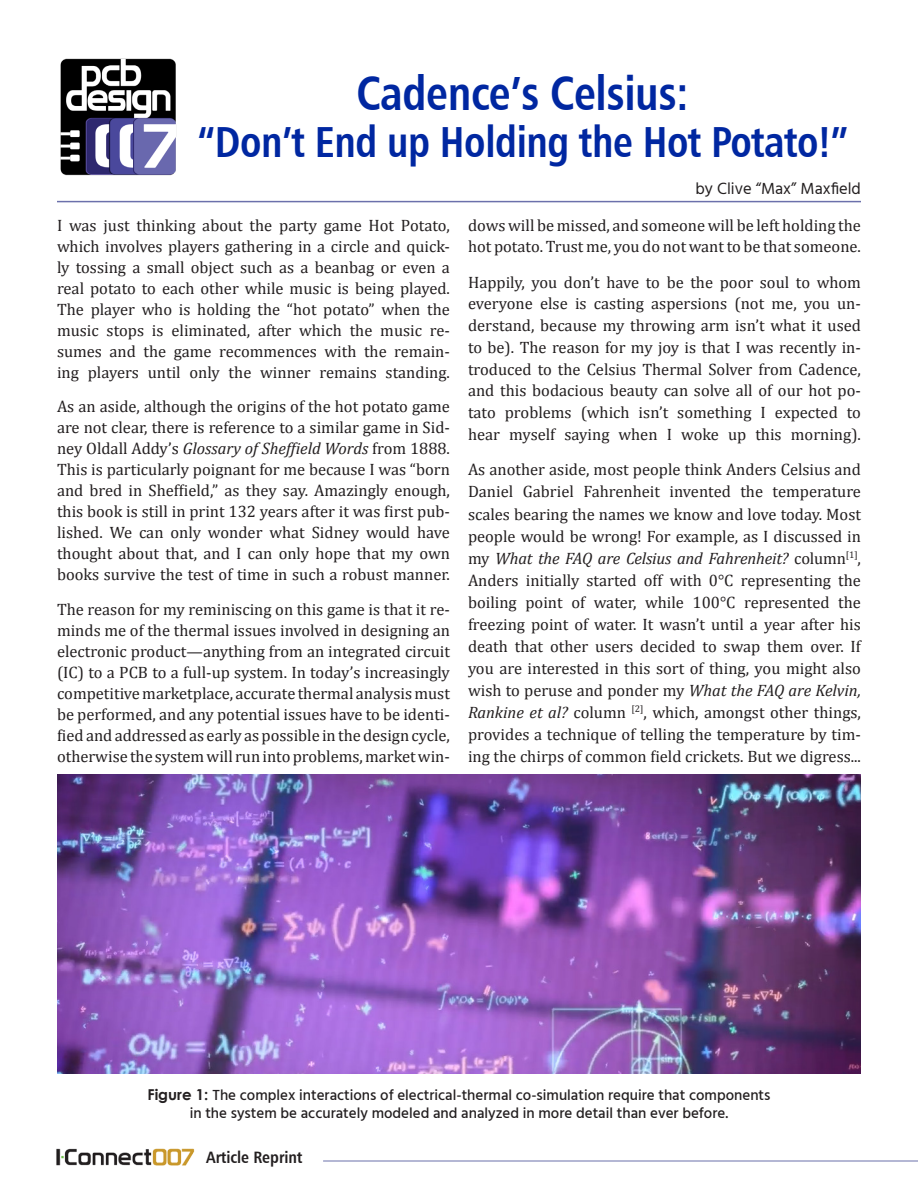
<style>
.page{position:relative;width:918px;height:1188px;background:#fff}
.page>*{position:absolute;margin:0;border:0;box-sizing:border-box;transform-origin:0 0}
.t1{font:48px "Humanist 777 BT Bold Condensed B";letter-spacing:-.01em;color:#0027a1;scale:.95 1}
.t2{font:43.5px "Humanist 777 BT Bold Condensed B";letter-spacing:-.01em;color:#0027a1;scale:.95 1}
.t3{font:16.5px/21px "Cambria";color:#231f20;text-align:justify}
.Body_text{font:16.5px "Hind";color:#231f20}
.t4{font:16.5px "Humanist 777 BT Bold Condensed B";color:#231f20}
.t5{font:500 15px/18px "Hind";color:#231f20;text-align:center}
.s1{font-style:italic}
.s2{font-family:"Century Gothic";font-weight:700}
</style>
<div class="page">
<hr style="left:323px;top:1161px;width:595px;height:1px;background:#6b70ab">
<img style="left:56px;top:1149px;width:139px;height:17px">
<img style="left:60px;top:58px;width:116px;height:118px">
<hr style="left:57px;top:201px;width:804px;height:1px;background:#6b70ab">
<img style="left:57px;top:774px;width:804px;height:300px">
<p class="t1" style="left:357px;top:63px;width:351px">Cadence’s Celsius:</p>
<p class="t2" style="left:198px;top:114px;width:686px">“Don’t End up Holding the Hot Potato!”</p>
<p class="Body_text" style="left:696px;top:178px;width:167px">by Clive “Max” Maxfield</p>
<p class="t3" style="left:57px;top:214px;width:395px">I was just thinking about the party game Hot Potato, which involves players gathering in a circle and quick&shy;ly tossing a small object such as a beanbag or even a real potato to each other while music is being played.<br>The player who is holding the “hot potato” when the music stops is eliminated, after which the music re&shy;sumes and the game recommences with the remain&shy;ing players until only the winner remains standing.</p>
<p class="t3" style="left:57px;top:396px;width:395px">As an aside, although the origins of the hot potato game are not clear, there is reference to a similar game in Sid&shy;ney Oldall Addy’s <span class="s1">Glossary of Sheffield Words</span> from 1888.<br>This is particularly poignant for me because I was “born and bred in Sheffield,” as they say. Amazingly enough, this book is still in print 132 years after it was first pub&shy;lished. We can only wonder what Sidney would have thought about that, and I can only hope that my own books survive the test of time in such a robust manner.</p>
<p class="t3" style="left:57px;top:598px;width:394px">The reason for my reminiscing on this game is that it re&shy;minds me of the thermal issues involved in designing an electronic product—anything from an integrated circuit (IC) to a PCB to a full-up system. In today’s increasingly competitive marketplace, accurate thermal analysis must be performed, and any potential issues have to be identi&shy;fied and addressed as early as possible in the design cycle, otherwise the system will run into problems, market win-</p>
<p class="t3" style="left:468px;top:214px;width:395px;line-height:21.8px">dows will be missed, and someone will be left holding the hot potato. Trust me, you do not want to be that someone.</p>
<p class="t3" style="left:468px;top:271px;width:395px;line-height:21.8px">Happily, you don’t have to be the poor soul to whom everyone else is casting aspersions (not me, you un&shy;derstand, because my throwing arm isn’t what it used to be). The reason for my joy is that I was recently in&shy;troduced to the Celsius Thermal Solver from Cadence, and this bodacious beauty can solve all of our hot po&shy;tato problems (which isn’t something I expected to hear myself saying when I woke up this morning).</p>
<p class="t3" style="left:468px;top:459px;width:395px;line-height:22px">As another aside, most people think Anders Celsius and Daniel Gabriel Fahrenheit invented the temperature scales bearing the names we know and love today. Most people would be wrong! For example, as I discussed in my <span class="s1">What the FAQ are Celsius and Fahrenheit?</span> column<sup>[1]</sup>, Anders initially started off with 0°C representing the boiling point of water, while 100°C represented the freezing point of water. It wasn’t until a year after his death that other users decided to swap them over. If you are interested in this sort of thing, you might also wish to peruse and ponder my <span class="s1">What the FAQ are Kelvin, Rankine et al?</span> column <sup>[2]</sup>, which, amongst other things, provides a technique of telling the temperature by tim&shy;ing the chirps of common field crickets. But we digress...</p>
<p class="t5" style="left:148px;top:1087px;width:625px"><span class="s2">Figure 1:</span> The complex interactions of electrical-thermal co-simulation require that components in the system be accurately modeled and analyzed in more detail than ever before.</p>
<p class="t4" style="left:206px;top:1147px;width:98px">Article Reprint</p>
</div>
